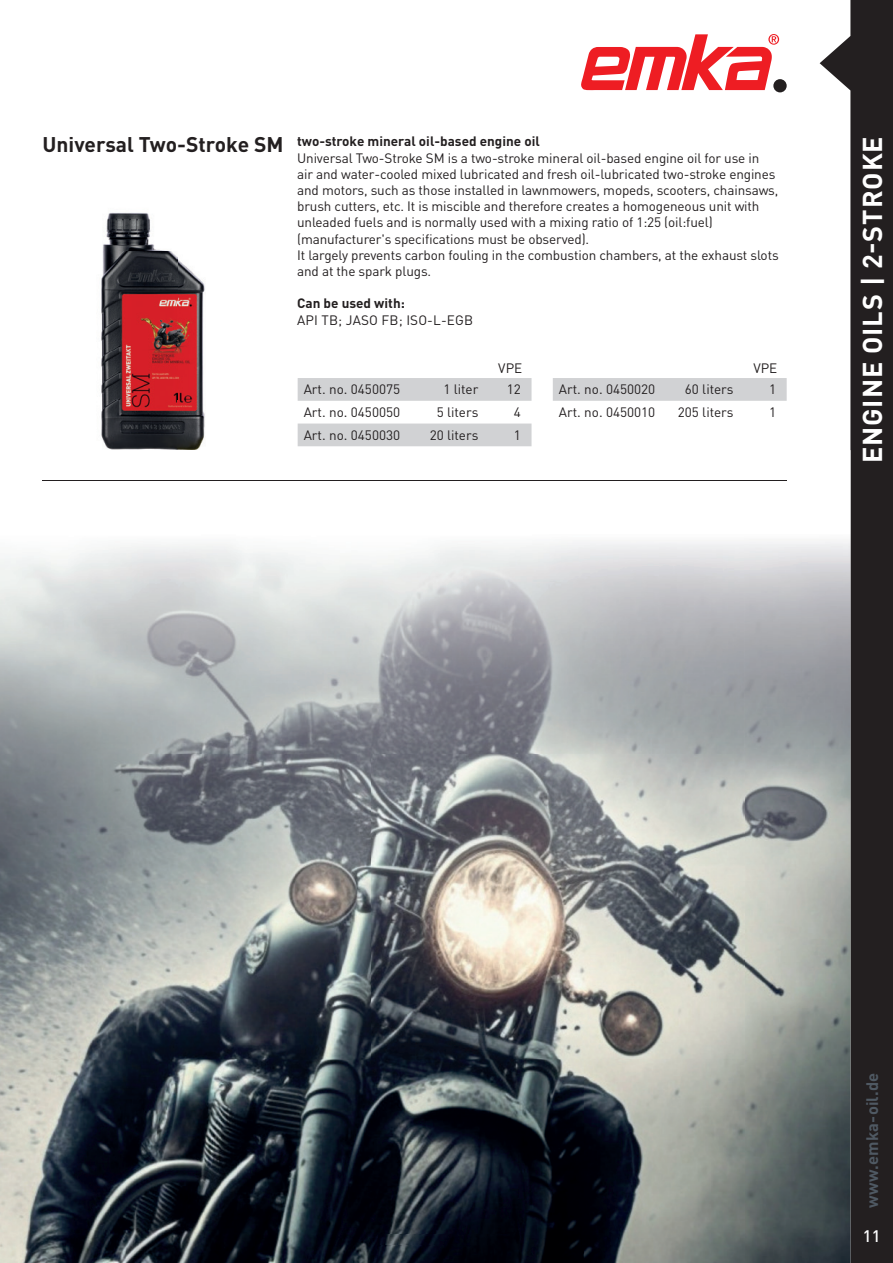
<style>
.page{position:relative;width:893px;height:1263px;background:#fff}
.page>*{position:absolute;margin:0;border:0;box-sizing:border-box;transform-origin:0 0}
.t1{font:700 27px "DIN Pro";letter-spacing:.035em;color:#fff}
.t2{font:700 16.5px "DIN Pro";letter-spacing:.01em;color:#4f5963}
.t3{font:500 16.5px "DIN Pro";color:#fff}
.t4{font:13.5px/16.2px "DIN Pro";letter-spacing:-.01em;color:#231f20}
.t5{font:13.5px "DIN Pro";letter-spacing:.01em;color:#231f20}
.t6{font:700 13.5px "DIN Pro";color:#231f20}
.s1{font-weight:700;font-size:21px}
.s2{font-weight:700}
</style>
<div class="page">
<svg style="left:820px;top:0;width:73px;height:1263px;fill:#231f20"></svg>
<svg style="left:581px;top:34px;width:198px;height:57px"></svg>
<div style="left:773px;top:79px;width:14px;height:13px;background:#231f20;border-radius:50%"></div>
<svg style="left:298px;top:378px;width:233px;height:68px"></svg>
<div style="left:553px;top:378px;width:234px;height:23px;background:#d1d2d4"></div>
<img style="left:101px;top:212px;width:104px;height:238px">
<img style="left:0;top:450px;width:850px;height:813px">
<img style="left:378px;top:1234px;width:137px;height:10px">
<img style="left:43px;top:480px;width:744px;height:1px">
<p class="t4" style="left:297px;top:133px;width:483px;text-indent:-255px"><span class="s1">Universal Two-Stroke SM</span> <span class="s2">two-stroke mineral oil-based engine oil<br></span>Universal Two-Stroke SM is a two-stroke mineral oil-based engine oil for use in<br>air and water-cooled mixed lubricated and fresh oil-lubricated two-stroke engines and motors, such as those installed in lawnmowers, mopeds, scooters, chainsaws, brush cutters, etc. It is miscible and therefore creates a homogeneous unit with unleaded fuels and is normally used with a mixing ratio of 1:25 (oil:fuel) (manufacturer's specifications must be observed).<br>It largely prevents carbon fouling in the combustion chambers, at the exhaust slots and at the spark plugs.</p>
<p class="t6" style="left:297px;top:295px;width:109px">Can be used with:</p>
<p class="t5" style="left:297px;top:311px;width:177px">API TB; JASO FB; ISO-L-EGB</p>
<p class="t4" style="left:498px;top:360px;width:25px">VPE</p>
<p class="t4" style="left:753px;top:360px;width:25px">VPE</p>
<p class="t4" style="left:304px;top:381px;width:98px">Art. no. 0450075</p>
<p class="t4" style="left:443px;top:381px;width:37px">1 liter</p>
<p class="t4" style="left:507px;top:381px;width:16px">12</p>
<p class="t4" style="left:304px;top:404px;width:98px">Art. no. 0450050</p>
<p class="t4" style="left:437px;top:404px;width:43px">5 liters</p>
<p class="t4" style="left:514px;top:404px;width:9px">4</p>
<p class="t4" style="left:304px;top:427px;width:98px">Art. no. 0450030</p>
<p class="t4" style="left:430px;top:427px;width:50px">20 liters</p>
<p class="t4" style="left:514px;top:427px;width:9px">1</p>
<p class="t4" style="left:559px;top:381px;width:98px">Art. no. 0450020</p>
<p class="t4" style="left:685px;top:381px;width:50px">60 liters</p>
<p class="t4" style="left:769px;top:381px;width:9px">1</p>
<p class="t4" style="left:559px;top:404px;width:98px">Art. no. 0450010</p>
<p class="t4" style="left:678px;top:404px;width:57px">205 liters</p>
<p class="t4" style="left:769px;top:404px;width:9px">1</p>
<h1 class="t1" style="left:854px;top:463px;width:328px;rotate:-90deg">ENGINE OILS | 2-STROKE</h1>
<p class="t2" style="left:861px;top:1208px;width:137px;rotate:-90deg">www.emka-oil.de</p>
<p class="t3" style="left:863px;top:1225px;width:19px">11</p>
</div>
